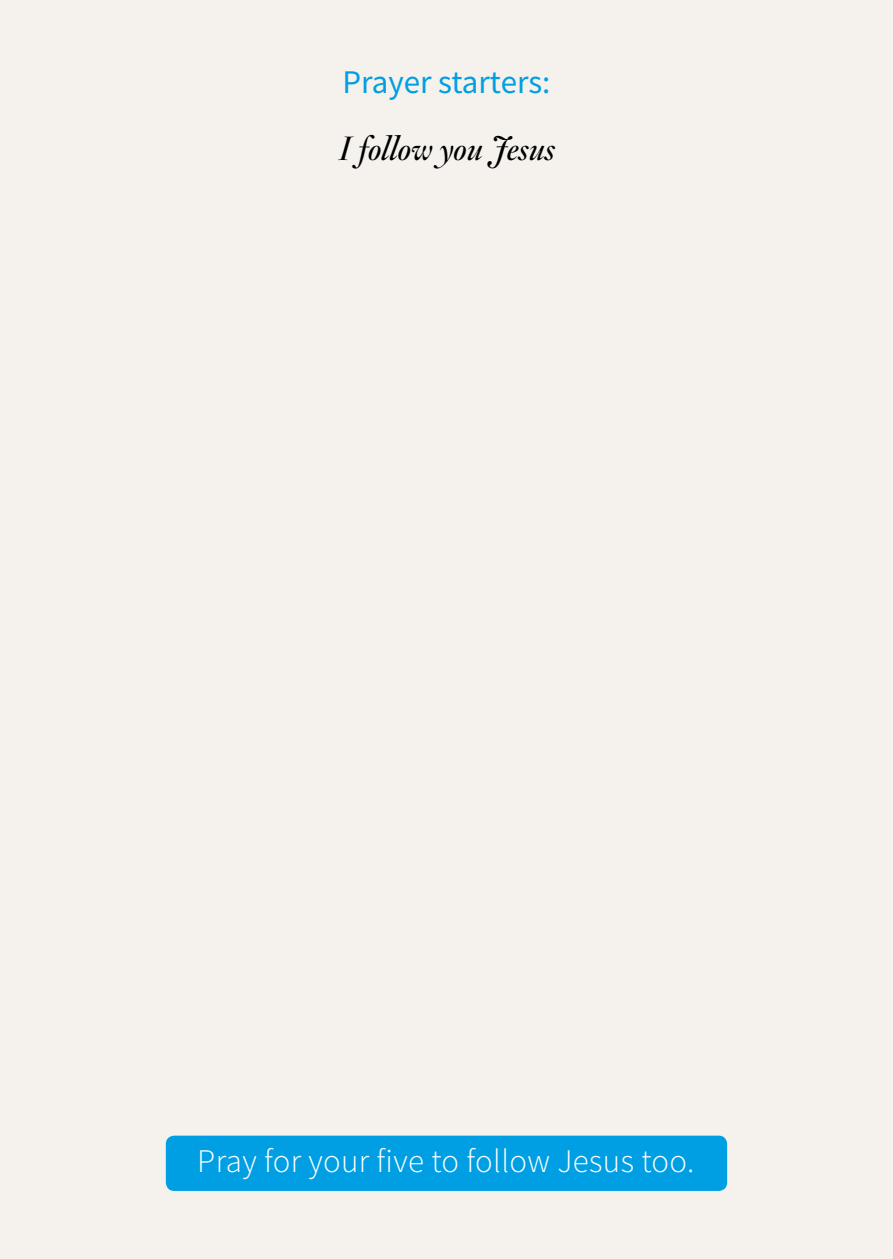
<style>
.page{position:relative;width:893px;height:1259px;background:#f5f1ec}
.page>*{position:absolute;margin:0;border:0;box-sizing:border-box;transform-origin:0 0}
.t1{font:300 33px "Source Sans Pro";letter-spacing:.01em;color:#fff}
.t2{font:33px "Source Sans Pro";color:#009fe3}
.t3{font:italic 600 33px "Hoefler Titling";color:#000}
</style>
<div class="page">
<div style="left:166px;top:1135px;width:561px;height:56px;background:#009fe3;border-radius:9px"></div>
<p class="t2" style="left:343px;top:61px;width:209px">Prayer starters:</p>
<p class="t3" style="left:338px;top:130px;width:218px">I follow you Jesus</p>
<p class="t1" style="left:197px;top:1140px;width:499px">Pray for your five to follow Jesus too.</p>
</div>
